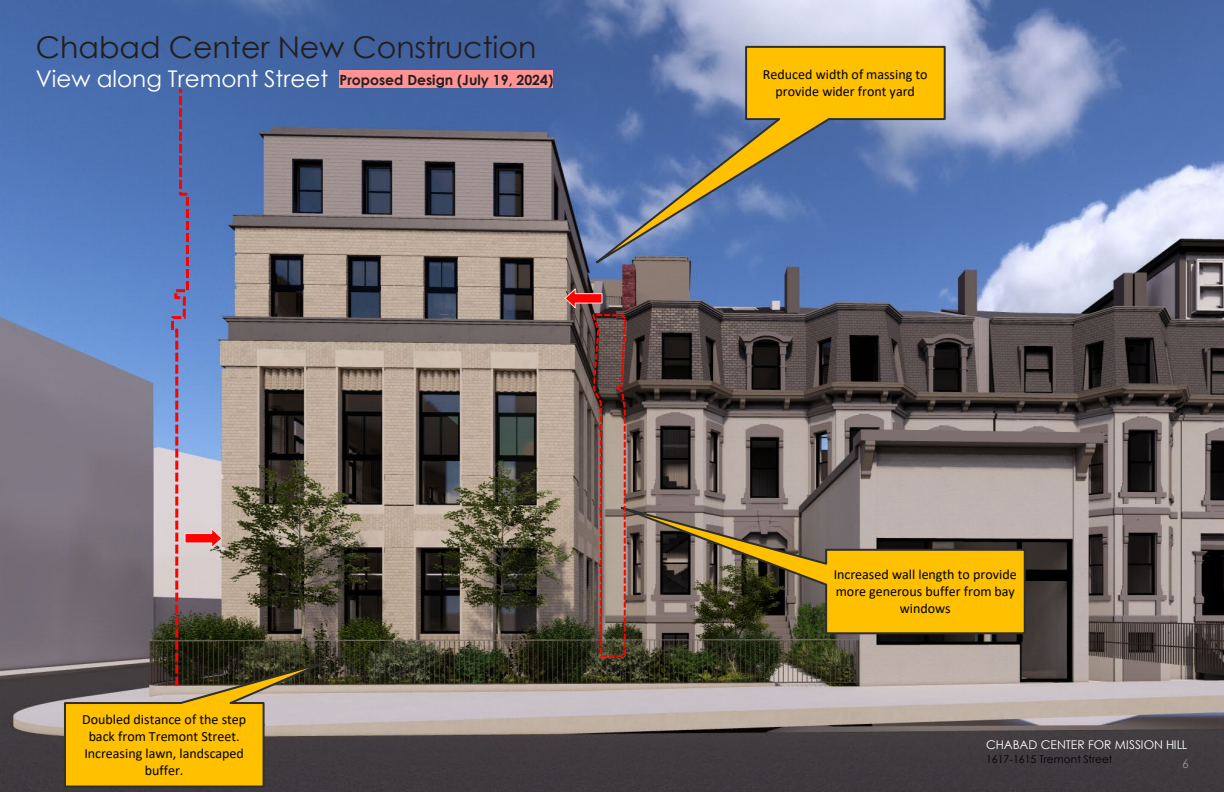
<style>
.page{position:relative;width:1224px;height:792px;background:#fff}
.page>*{position:absolute;margin:0;border:0;box-sizing:border-box;transform-origin:0 0}
.t1{font:30px "Century Gothic";color:#231f20}
.t2{font:23px "Century Gothic";color:#fff}
.t3{font:14px/16.8px "Calibri";color:#000;text-align:center}
.t4{font:700 14px "Century Gothic";color:#231f20}
.t5{font:12px "Century Gothic";color:#fff}
.t6{font:12px "Century Gothic";color:#939598}
.t7{font:10.6px "Century Gothic";letter-spacing:.005em;color:#000}
</style>
<div class="page">
<img style="left:0;top:0;width:1224px;height:792px">
<svg style="left:65px;top:86px;width:258px;height:567px"></svg>
<svg style="left:63px;top:653px;width:289px;height:136px"></svg>
<svg style="left:568px;top:45px;width:379px;height:238px"></svg>
<div style="left:339px;top:71px;width:214px;height:17px;background:#ff9292"></div>
<svg style="left:627px;top:495px;width:400px;height:140px"></svg>
<svg style="left:564px;top:287px;width:63px;height:371px"></svg>
<h1 class="t1" style="left:36px;top:26px;width:502px">Chabad Center New Construction</h1>
<h2 class="t2" style="left:36px;top:63px;width:294px">View along Tremont Street</h2>
<p class="t4" style="left:339px;top:69px;width:216px">Proposed Design (July 19, 2024)</p>
<p class="t3" style="left:82px;top:711px;width:166px">Doubled distance of the step back from Tremont Street.<br>Increasing lawn, landscaped buffer.</p>
<p class="t3" style="left:763px;top:66px;width:166px">Reduced width of massing to provide wider front yard</p>
<p class="t3" style="left:834px;top:566px;width:185px">Increased wall length to provide more generous buffer from bay windows</p>
<p class="t5" style="left:986px;top:736px;width:203px">CHABAD CENTER FOR MISSION HILL</p>
<p class="t6" style="left:1182px;top:755px;width:8px">6</p>
<p class="t7" style="left:986px;top:752px;width:128px">1617-1615 Tremont Street</p>
</div>
